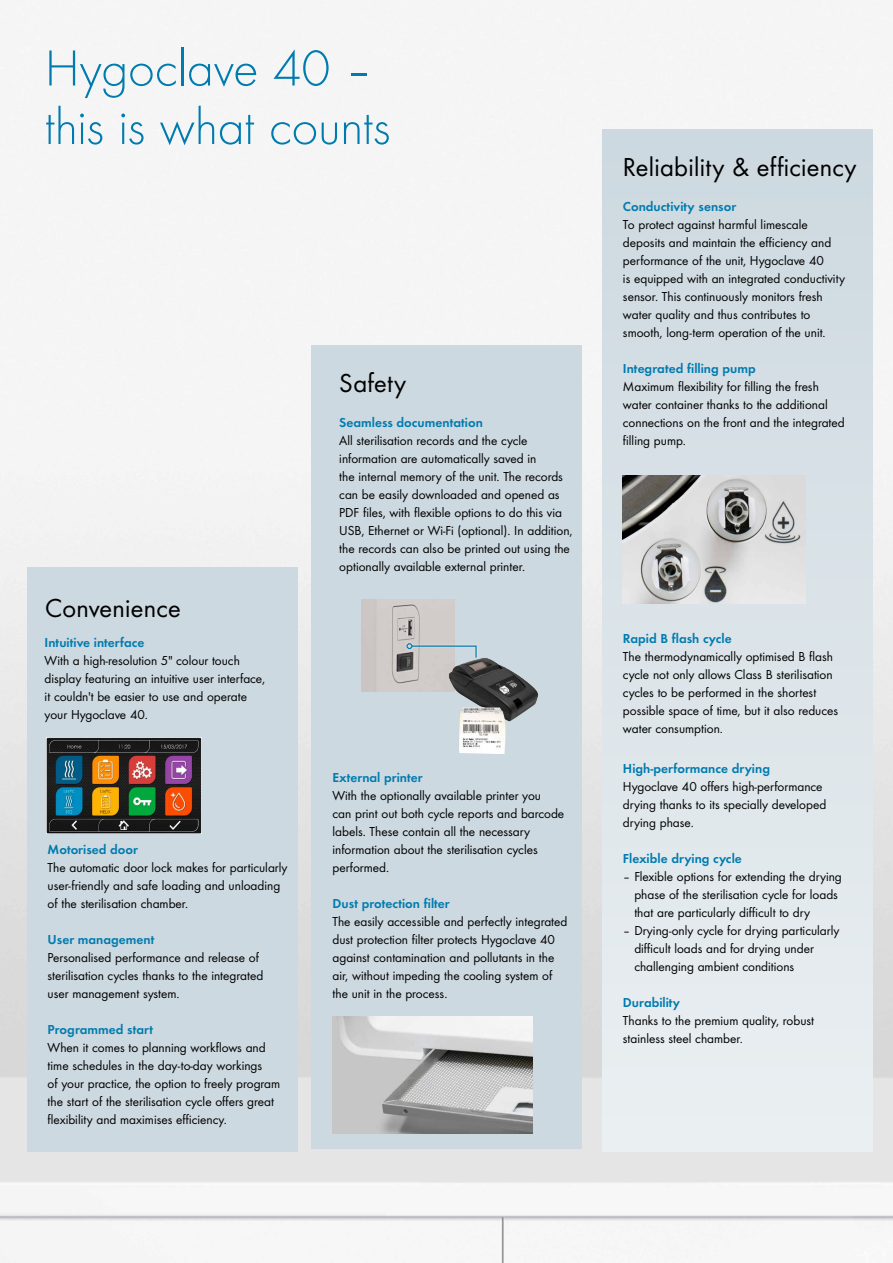
<style>
.page{position:relative;width:893px;height:1263px;background:#fff}
.page>*{position:absolute;margin:0;border:0;box-sizing:border-box;transform-origin:0 0}
.t1{font:300 52.5px/58.5px "Futura";letter-spacing:-.01em;color:#007baf}
.t2{font:27px "Futura Boo";letter-spacing:.01em;color:#000}
.t3{font:13.5px/18px "Futura Boo";color:#000}
.t4{font:13.5px "Futura Dem";color:#007baf}
</style>
<div class="page">
<img style="left:0;top:0;width:893px;height:1263px">
<div style="left:27px;top:568px;width:270px;height:584px;background:#cdd9e0"></div>
<div style="left:311px;top:345px;width:271px;height:804px;background:#cdd9e0"></div>
<div style="left:603px;top:130px;width:270px;height:1022px;background:linear-gradient(to bottom,#cdd9e0,#eaeff2)"></div>
<img style="left:623px;top:476px;width:183px;height:127px">
<img style="left:362px;top:600px;width:93px;height:91px">
<img style="left:449px;top:658px;width:89px;height:63px">
<img style="left:459px;top:707px;width:47px;height:47px">
<div style="left:403px;top:640px;width:77px;height:21px;background:#fff;opacity:.5"></div>
<svg style="left:406px;top:643px;width:71px;height:16px"></svg>
<img style="left:47px;top:737px;width:154px;height:97px">
<img style="left:332px;top:1016px;width:201px;height:118px">
<h1 class="t1" style="left:45px;top:37px;width:347px">Hygoclave 40 – this is what counts</h1>
<h2 class="t2" style="left:339px;top:364px;width:68px">Safety</h2>
<h2 class="t2" style="left:45px;top:589px;width:137px">Convenience</h2>
<p class="t4" style="left:45px;top:633px;width:101px">Intuitive interface</p>
<p class="t3" style="left:45px;top:651px;width:222px">With a high-resolution 5" colour touch display featuring an intuitive user interface, it couldn't be easier to use and operate your Hygoclave 40.</p>
<p class="t4" style="left:48px;top:840px;width:92px">Motorised door</p>
<p class="t3" style="left:48px;top:858px;width:241px">The automatic door lock makes for particularly user-friendly and safe loading and unloading of the sterilisation chamber.</p>
<p class="t4" style="left:48px;top:930px;width:108px">User management</p>
<p class="t3" style="left:48px;top:948px;width:217px">Personalised performance and release of sterilisation cycles thanks to the integrated user management system.</p>
<p class="t4" style="left:48px;top:1020px;width:107px">Programmed start</p>
<p class="t3" style="left:48px;top:1038px;width:234px">When it comes to planning workflows and time schedules in the day-to-day workings<br>of your practice, the option to freely program the start of the sterilisation cycle offers great flexibility and maximises efficiency.</p>
<p class="t4" style="left:339px;top:412px;width:145px">Seamless documentation</p>
<p class="t3" style="left:339px;top:431px;width:235px">All sterilisation records and the cycle information are automatically saved in<br>the internal memory of the unit. The records can be easily downloaded and opened as PDF files, with flexible options to do this via USB, Ethernet or Wi-Fi (optional). In addition, the records can also be printed out using the optionally available external printer.</p>
<p class="t4" style="left:332px;top:768px;width:92px">External printer</p>
<p class="t3" style="left:332px;top:786px;width:233px">With the optionally available printer you<br>can print out both cycle reports and barcode labels. These contain all the necessary information about the sterilisation cycles performed.</p>
<p class="t4" style="left:332px;top:894px;width:119px">Dust protection filter</p>
<p class="t3" style="left:332px;top:912px;width:236px">The easily accessible and perfectly integrated dust protection filter protects Hygoclave 40 against contamination and pollutants in the air, without impeding the cooling system of the unit in the process.</p>
<h2 class="t2" style="left:623px;top:148px;width:235px">Reliability &amp; efficiency</h2>
<p class="t4" style="left:623px;top:196px;width:115px">Conductivity sensor</p>
<p class="t3" style="left:623px;top:214px;width:224px">To protect against harmful limescale deposits and maintain the efficiency and performance of the unit, Hygoclave 40<br>is equipped with an integrated conductivity sensor. This continuously monitors fresh water quality and thus contributes to smooth, long-term operation of the unit.</p>
<p class="t4" style="left:623px;top:358px;width:134px">Integrated filling pump</p>
<p class="t3" style="left:623px;top:376px;width:223px">Maximum flexibility for filling the fresh water container thanks to the additional connections on the front and the integrated filling pump.</p>
<p class="t4" style="left:623px;top:628px;width:110px">Rapid B flash cycle</p>
<p class="t3" style="left:623px;top:647px;width:217px">The thermodynamically optimised B flash cycle not only allows Class B sterilisation cycles to be performed in the shortest possible space of time, but it also reduces water consumption.</p>
<p class="t4" style="left:623px;top:759px;width:149px">High-performance drying</p>
<p class="t3" style="left:623px;top:777px;width:205px">Hygoclave 40 offers high-performance drying thanks to its specially developed drying phase.</p>
<p class="t4" style="left:623px;top:849px;width:120px">Flexible drying cycle</p>
<p class="t3" style="left:634px;top:867px;width:209px;text-indent:-11px">– Flexible options for extending the drying phase of the sterilisation cycle for loads that are particularly difficult to dry</p>
<p class="t3" style="left:634px;top:921px;width:207px;text-indent:-11px">– Drying-only cycle for drying particularly difficult loads and for drying under challenging ambient conditions</p>
<p class="t4" style="left:623px;top:993px;width:59px">Durability</p>
<p class="t3" style="left:623px;top:1011px;width:193px">Thanks to the premium quality, robust stainless steel chamber.</p>
</div>
